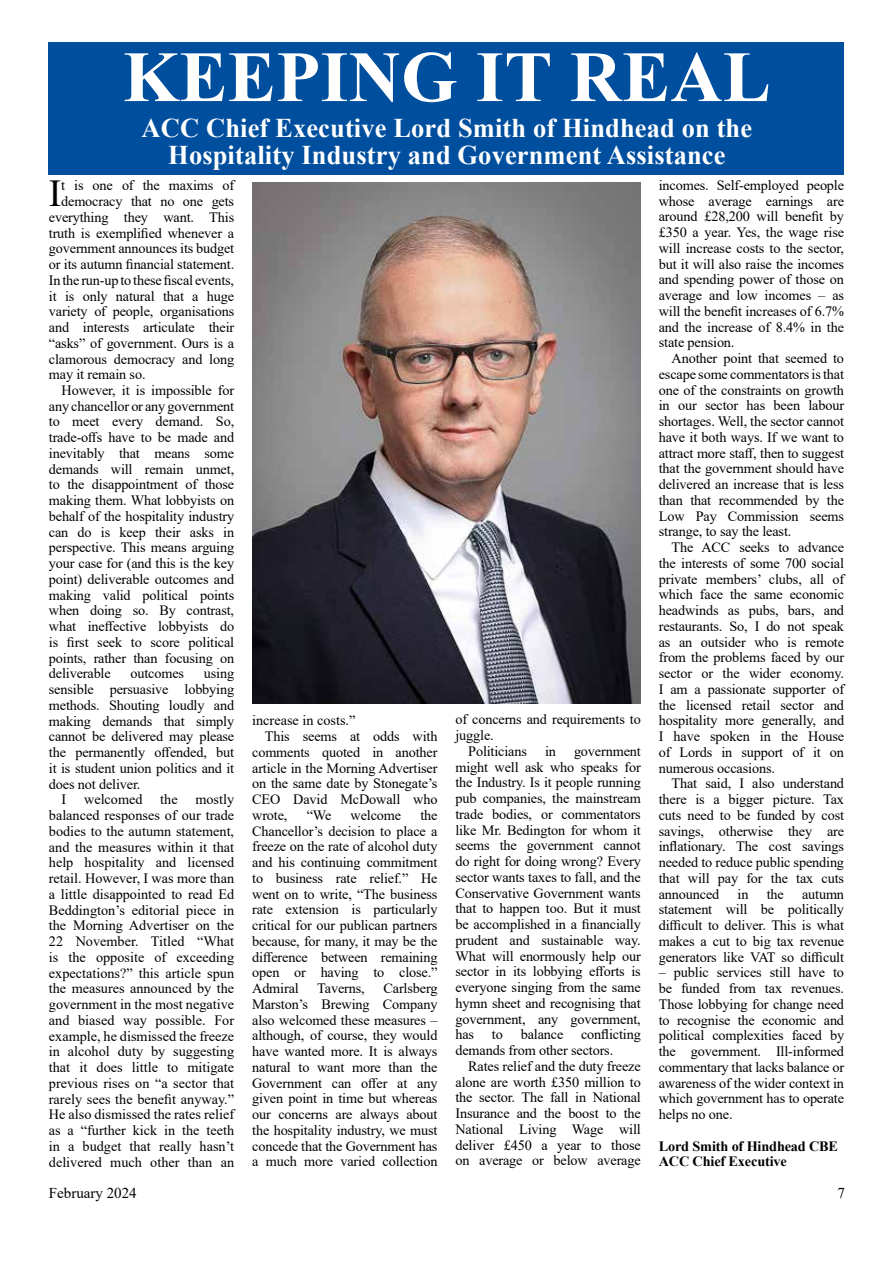
<style>
.page{position:relative;width:893px;height:1263px;background:#fff}
.page>*{position:absolute;margin:0;border:0;box-sizing:border-box;transform-origin:0 0}
.t1{font:700 72px "Times New Roman";letter-spacing:.005em;color:#fff}
.t2{font:38.1px "Times New Roman";color:#000}
.t3{font:700 27px/27px "Times New Roman";letter-spacing:.005em;color:#fff;text-align:center}
.t4{font:15px "Times New Roman";color:#000}
.t5{font:14.25px/15.8px "Times New Roman";letter-spacing:-.01em;color:#000;text-align:justify}
.t6{font:700 14.25px/15.8px "Times New Roman";letter-spacing:-.01em;color:#000}
</style>
<div class="page">
<div style="left:49px;top:43px;width:795px;height:132px;background:#004f9f"></div>
<img style="left:252px;top:182px;width:389px;height:522px">
<h1 class="t1" style="left:123px;top:25px;width:649px">KEEPING IT REAL</h1>
<h3 class="t3" style="left:142px;top:114px;width:612px">ACC Chief Executive Lord Smith of Hindhead on the<br>Hospitality Industry and Government Assistance</h3>
<p class="t5" style="left:659px;top:177px;width:187px">incomes. Self-employed people whose average earnings are around £28,200 will benefit by £350 a year. Yes, the wage rise will increase costs to the sector, but it will also raise the incomes and spending power of those on average and low incomes – as will the benefit increases of 6.7% and the increase of 8.4% in the state pension.</p>
<p class="t5" style="left:659px;top:350px;width:187px;text-indent:13px">Another point that seemed to escape some commentators is that one of the constraints on growth in our sector has been labour shortages. Well, the sector cannot have it both ways. If we want to attract more staff, then to suggest that the government should have delivered an increase that is less than that recommended by the Low Pay Commission seems strange, to say the least.</p>
<p class="t5" style="left:659px;top:539px;width:187px;text-indent:13px">The ACC seeks to advance the interests of some 700 social private members’ clubs, all of which face the same economic headwinds as pubs, bars, and restaurants. So, I do not speak as an outsider who is remote from the problems faced by our sector or the wider economy.<br>I am a passionate supporter of the licensed retail sector and hospitality more generally, and I have spoken in the House of Lords in support of it on numerous occasions.</p>
<p class="t5" style="left:659px;top:775px;width:187px;text-indent:13px">That said, I also understand there is a bigger picture. Tax cuts need to be funded by cost savings, otherwise they are inflationary. The cost savings needed to reduce public spending that will pay for the tax cuts announced</p>
<h2 class="t2" style="left:49px;top:166px;width:14px">I</h2>
<p class="t5" style="left:61px;top:177px;width:175px">t is one of the maxims of</p>
<p class="t5" style="left:61px;top:193px;width:174px">democracy that no one gets</p>
<p class="t5" style="left:49px;top:209px;width:187px">everything they want. This</p>
<p class="t5" style="left:49px;top:224px;width:187px">truth is exemplified whenever a</p>
<p class="t5" style="left:49px;top:240px;width:187px">government announces its budget</p>
<p class="t5" style="left:49px;top:256px;width:187px">or its autumn financial statement.</p>
<p class="t5" style="left:49px;top:272px;width:187px">In the run-up to these fiscal events,</p>
<p class="t5" style="left:49px;top:287px;width:187px">it is only natural that a huge</p>
<p class="t5" style="left:49px;top:303px;width:187px">variety of people, organisations</p>
<p class="t5" style="left:49px;top:319px;width:187px">and interests articulate their</p>
<p class="t5" style="left:49px;top:335px;width:187px">“asks” of government. Ours is a</p>
<p class="t5" style="left:49px;top:350px;width:187px">clamorous democracy and long</p>
<p class="t5" style="left:49px;top:366px;width:98px">may it remain so.</p>
<p class="t5" style="left:62px;top:382px;width:174px">However, it is impossible for</p>
<p class="t5" style="left:49px;top:398px;width:187px">any chancellor or any government</p>
<p class="t5" style="left:49px;top:413px;width:187px">to meet every demand. So,</p>
<p class="t5" style="left:49px;top:429px;width:187px">trade-offs have to be made and</p>
<p class="t5" style="left:49px;top:445px;width:187px">inevitably that means some</p>
<p class="t5" style="left:49px;top:461px;width:187px">demands will remain unmet,</p>
<p class="t5" style="left:49px;top:476px;width:187px">to the disappointment of those</p>
<p class="t5" style="left:49px;top:492px;width:187px">making them. What lobbyists on</p>
<p class="t5" style="left:49px;top:508px;width:187px">behalf of the hospitality industry</p>
<p class="t5" style="left:49px;top:524px;width:187px">can do is keep their asks in</p>
<p class="t5" style="left:49px;top:539px;width:187px">perspective. This means arguing</p>
<p class="t5" style="left:49px;top:555px;width:187px">your case for (and this is the key</p>
<p class="t5" style="left:49px;top:571px;width:187px">point) deliverable outcomes and</p>
<p class="t5" style="left:49px;top:587px;width:187px">making valid political points</p>
<p class="t5" style="left:49px;top:602px;width:187px">when doing so. By contrast,</p>
<p class="t5" style="left:49px;top:618px;width:187px">what ineffective lobbyists do</p>
<p class="t5" style="left:49px;top:634px;width:187px">is first seek to score political</p>
<p class="t5" style="left:49px;top:650px;width:187px">points, rather than focusing on</p>
<p class="t5" style="left:49px;top:665px;width:63px">deliverable</p>
<p class="t5" style="left:131px;top:665px;width:55px">outcomes</p>
<p class="t5" style="left:49px;top:665px;width:187px;text-indent:155px">using sensible persuasive lobbying methods. Shouting loudly and making demands that simply cannot be delivered may please the permanently offended, but it is student union politics and it does not deliver.</p>
<p class="t5" style="left:49px;top:791px;width:187px;text-indent:13px">I welcomed the mostly balanced responses of our trade bodies to the autumn statement, and the measures within it that help hospitality and licensed retail. However, I was more than a little disappointed to read Ed Beddington’s editorial piece in the Morning Advertiser on the 22 November. Titled “What is the opposite of exceeding expectations?” this article spun the measures announced by the government in the most negative and biased way possible. For example, he dismissed the freeze in alcohol duty by suggesting that it does little to mitigate previous rises on “a sector that rarely sees the benefit anyway.” He also dismissed the rates relief as a “further kick in the teeth in a budget that really hasn’t delivered much other than an</p>
<p class="t5" style="left:455px;top:711px;width:187px">of concerns and requirements to</p>
<p class="t5" style="left:455px;top:727px;width:40px">juggle.</p>
<p class="t5" style="left:468px;top:743px;width:60px">Politicians</p>
<p class="t5" style="left:545px;top:743px;width:12px">in</p>
<p class="t5" style="left:252px;top:712px;width:105px">increase in costs.”</p>
<p class="t5" style="left:265px;top:728px;width:174px">This seems at odds with</p>
<p class="t5" style="left:252px;top:744px;width:187px">comments quoted in another</p>
<p class="t5" style="left:252px;top:759px;width:187px">article in the Morning Advertiser</p>
<p class="t5" style="left:252px;top:775px;width:187px">on the same date by Stonegate’s</p>
<p class="t5" style="left:252px;top:791px;width:187px">CEO David McDowall who</p>
<p class="t5" style="left:252px;top:807px;width:37px">wrote,</p>
<p class="t5" style="left:307px;top:807px;width:26px">“We</p>
<p class="t5" style="left:351px;top:807px;width:52px">welcome</p>
<p class="t5" style="left:455px;top:743px;width:187px;text-indent:119px">government might well ask who speaks for the Industry. Is it people running pub companies, the mainstream trade bodies, or commentators like Mr. Bedington for whom it seems the government cannot do right for doing wrong? Every sector wants taxes to fall, and the Conservative Government wants that to happen too. But it must be accomplished in a financially prudent and sustainable way.<br>What will enormously help our sector in its lobbying efforts is everyone singing from the same hymn sheet and recognising that government, any government, has to balance conflicting demands from other sectors.</p>
<p class="t5" style="left:455px;top:1058px;width:187px;text-indent:13px">Rates relief and the duty freeze alone are worth £350 million to the sector. The fall in National Insurance and the boost to the National Living Wage will deliver £450 a year to those on average or below average</p>
<p class="t5" style="left:252px;top:807px;width:187px;text-indent:168px">the Chancellor’s decision to place a freeze on the rate of alcohol duty and his continuing commitment to business rate relief.” He went on to write, “The business rate extension is particularly critical for our publican partners because, for many, it may be the difference between remaining open or having to close.” Admiral</p>
<p class="t5" style="left:738px;top:885px;width:12px">in</p>
<p class="t5" style="left:767px;top:885px;width:19px">the</p>
<p class="t5" style="left:659px;top:885px;width:187px;text-indent:143px">autumn statement will be politically difficult to deliver. This is what makes a cut to big tax revenue generators like VAT so difficult</p>
<p class="t5" style="left:659px;top:964px;width:187px">– public services still have to be funded from tax revenues.<br>Those lobbying for change need to recognise the economic and political complexities faced by the government. Ill-informed commentary that lacks balance or awareness of the wider context in which government has to operate helps no one.</p>
<p class="t6" style="left:659px;top:1137px;width:181px">Lord Smith of Hindhead CBE<br>ACC Chief Executive</p>
<p class="t5" style="left:252px;top:980px;width:187px;text-indent:131px">Carlsberg Marston’s Brewing Company also welcomed these measures – although, of course, they would have wanted more. It is always natural to want more than the Government can offer at any given point in time but whereas our concerns are always about the hospitality industry, we must concede that the Government has a much more varied collection</p>
<p class="t5" style="left:317px;top:980px;width:49px">Taverns,</p>
<p class="t4" style="left:49px;top:1182px;width:89px">February 2024</p>
<p class="t4" style="left:837px;top:1182px;width:9px">7</p>
</div>
